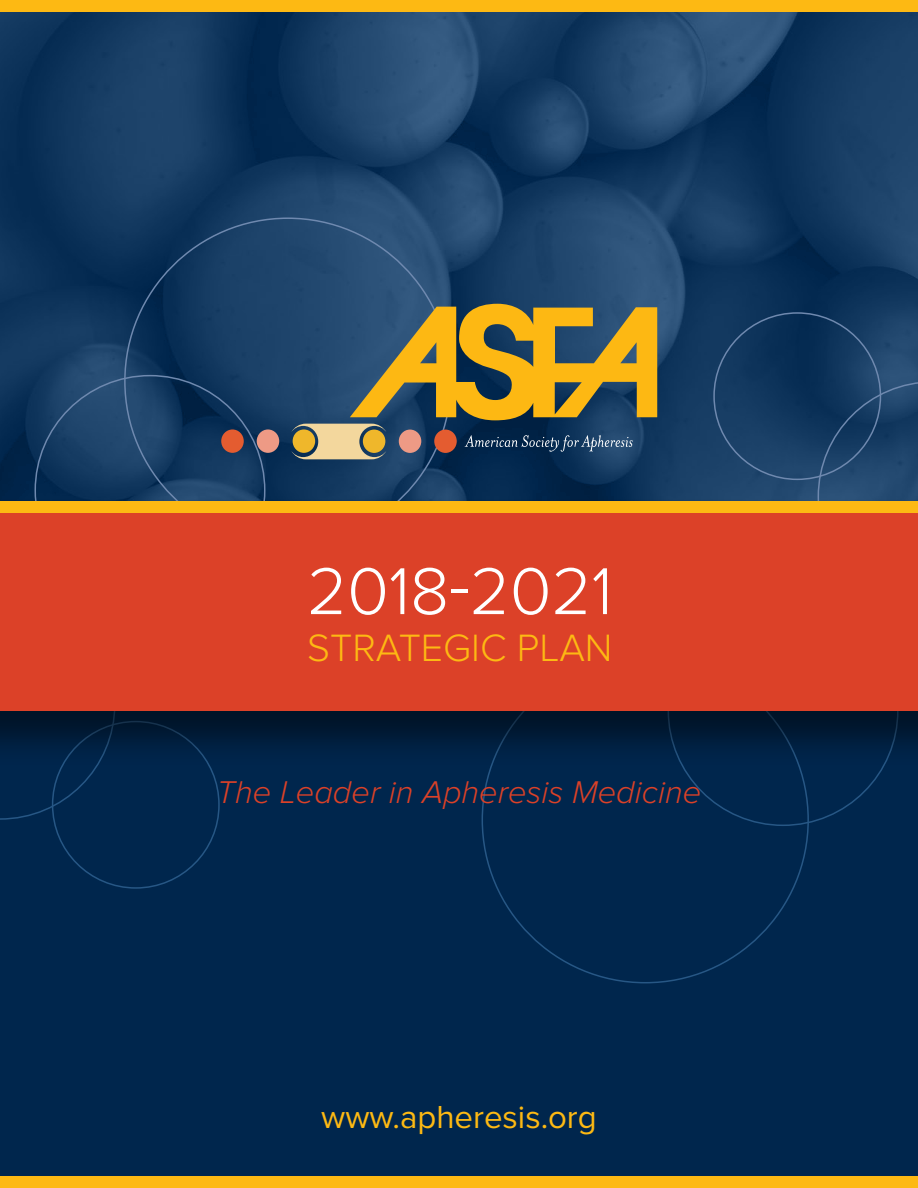
<style>
.page{position:relative;width:918px;height:1188px;background:#fff}
.page>*{position:absolute;margin:0;border:0;box-sizing:border-box;transform-origin:0 0}
.t1{font:300 68.7px "Proxima Nova";color:#fff}
.t2{font:300 39.45px "Proxima Nova";color:#fdb913}
.t3{font:33px "Proxima Nova";color:#fdb913}
.t4{font:italic 300 32.7px "Proxima Nova";color:#dc4128}
</style>
<div class="page">
<div style="left:0;top:700px;width:918px;height:488px;background:#00264d"></div>
<svg style="left:0;top:768px;width:96px;height:52px"></svg>
<svg style="left:0;top:12px;width:918px;height:486px;background:#163c63"></svg>
<svg style="left:818px;top:381px;width:100px;height:117px;background:#1d436a"></svg>
<div style="left:221px;top:429px;width:23px;height:24px;background:#e45c30;border-radius:50%"></div>
<div style="left:257px;top:429px;width:22px;height:24px;background:#ee9a85;border-radius:50%"></div>
<svg style="left:291px;top:304px;width:366px;height:155px;background:#76714b"></svg>
<div style="left:0;top:498px;width:918px;height:270px;background:#000;opacity:.5"></div>
<div style="left:0;top:501px;width:918px;height:210px;background:#dc4128"></div>
<div style="left:0;top:501px;width:918px;height:12px;background:#fdb913"></div>
<div style="left:0;top:1176px;width:918px;height:12px;background:#fdb913"></div>
<div style="left:0;top:0;width:918px;height:12px;background:#fdb913"></div>
<h1 class="t1" style="left:307px;top:552px;width:307px">2018-2021</h1>
<p class="t2" style="left:307px;top:626px;width:307px">STRATEGIC PLAN</p>
<p class="t4" style="left:217px;top:774px;width:486px">The Leader in Apheresis Medicine</p>
<p class="t3" style="left:321px;top:1098px;width:277px">www.apheresis.org</p>
</div>
